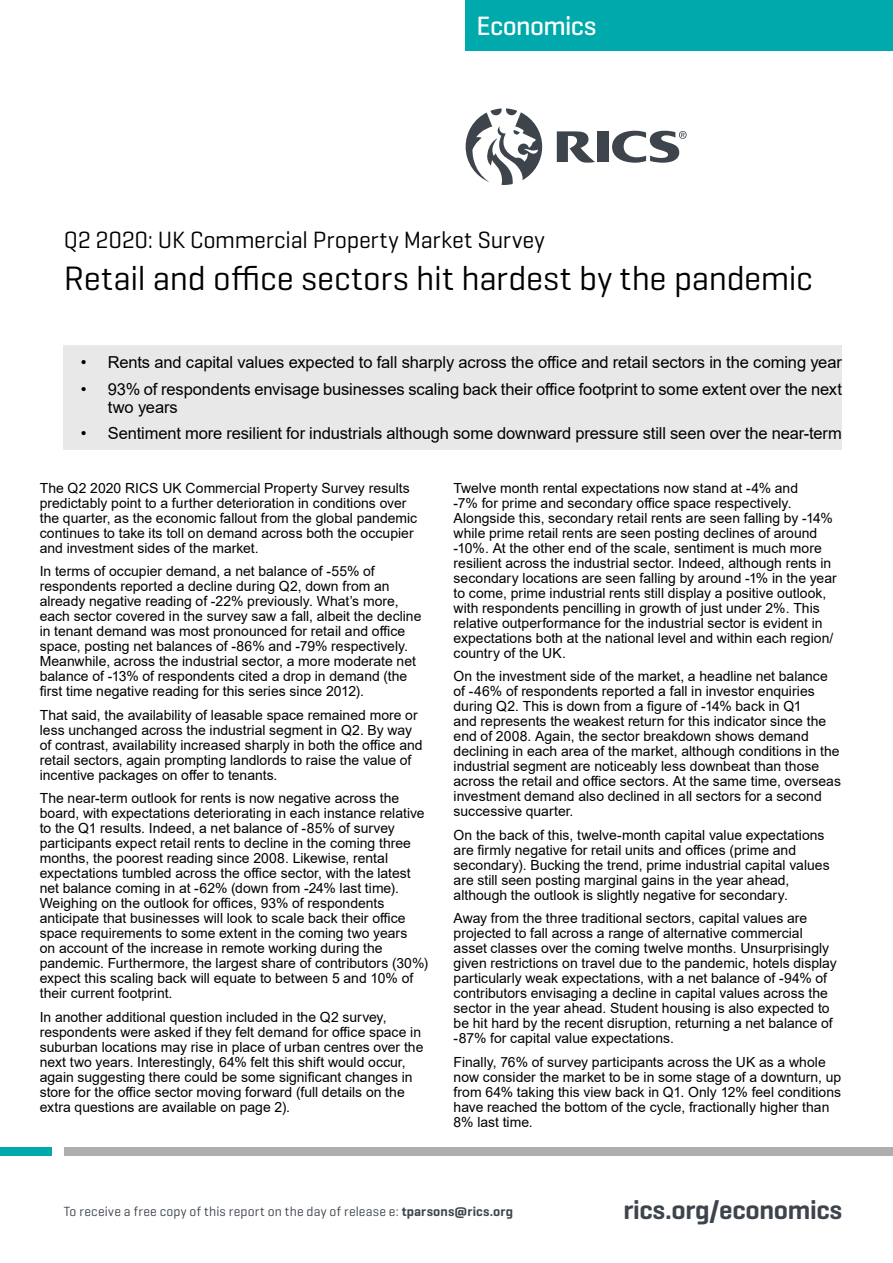
<style>
.page{position:relative;width:893px;height:1263px;background:#fff}
.page>*{position:absolute;margin:0;border:0;box-sizing:border-box;transform-origin:0 0}
.t1{font:34.5px "Geogrotesque";letter-spacing:-.005em;color:#000}
.t2{font:600 27px "Geogrotesque";letter-spacing:-.01em;color:#3d444c}
.t3{font:500 27px "Geogrotesque";letter-spacing:-.025em;color:#fff}
.t4{font:24px "Geogrotesque";letter-spacing:-.005em;color:#000}
.t5{font:16.5px/18px "Arial";letter-spacing:-.005em;color:#000}
.t6{font:13.95px/15px "Arial";color:#000}
.t7{font:13.5px "Geogrotesque";letter-spacing:.02em;color:#3d444c}
.s1{font-weight:600}
</style>
<div class="page">
<div style="left:466px;top:0;width:427px;height:51px;background:#00a9ab"></div>
<div style="left:0;top:1147px;width:51px;height:8px;background:#00a9ab"></div>
<div style="left:64px;top:1147px;width:829px;height:8px;background:#aeaeae"></div>
<svg style="left:466px;top:108px;width:76px;height:77px"></svg>
<svg style="left:612px;top:131px;width:75px;height:32px"></svg>
<svg style="left:557px;top:131px;width:38px;height:32px"></svg>
<div style="left:597px;top:131px;width:12px;height:31px;background:#3d444c"></div>
<div style="left:64px;top:345px;width:778px;height:105px;background:#e8e8e8"></div>
<h2 class="t3" style="left:476px;top:9px;width:121px">Economics</h2>
<h3 class="t4" style="left:64px;top:224px;width:482px">Q2 2020: UK Commercial Property Market Survey</h3>
<h1 class="t1" style="left:64px;top:257px;width:750px">Retail and office sectors hit hardest by the pandemic</h1>
<p class="t5" style="left:81px;top:353px;width:763px">• Rents and capital values expected to fall sharply across the office and retail sectors in the coming year</p>
<p class="t5" style="left:108px;top:380px;width:736px;text-indent:-27px">• 93% of respondents envisage businesses scaling back their office footprint to some extent over the next two years</p>
<p class="t5" style="left:81px;top:424px;width:763px">• Sentiment more resilient for industrials although some downward pressure still seen over the near-term</p>
<p class="t6" style="left:40px;top:480px;width:379px">The Q2 2020 RICS UK Commercial Property Survey results predictably point to a further deterioration in conditions over the quarter, as the economic fallout from the global pandemic continues to take its toll on demand across both the occupier and investment sides of the market.</p>
<p class="t6" style="left:40px;top:564px;width:383px">In terms of occupier demand, a net balance of -55% of respondents reported a decline during Q2, down from an already negative reading of -22% previously. What’s more, each sector covered in the survey saw a fall, albeit the decline in tenant demand was most pronounced for retail and office space, posting net balances of -86% and -79% respectively.<br>Meanwhile, across the industrial sector, a more moderate net balance of -13% of respondents cited a drop in demand (the first time negative reading for this series since 2012).</p>
<p class="t6" style="left:40px;top:707px;width:384px">That said, the availability of leasable space remained more or less unchanged across the industrial segment in Q2. By way of contrast, availability increased sharply in both the office and retail sectors, again prompting landlords to raise the value of incentive packages on offer to tenants.</p>
<p class="t6" style="left:40px;top:791px;width:390px">The near-term outlook for rents is now negative across the board, with expectations deteriorating in each instance relative to the Q1 results. Indeed, a net balance of -85% of survey participants expect retail rents to decline in the coming three months, the poorest reading since 2008. Likewise, rental expectations tumbled across the office sector, with the latest net balance coming in at -62% (down from -24% last time).<br>Weighing on the outlook for offices, 93% of respondents anticipate that businesses will look to scale back their office space requirements to some extent in the coming two years<br>on account of the increase in remote working during the pandemic. Furthermore, the largest share of contributors (30%) expect this scaling back will equate to between 5 and 10% of their current footprint.</p>
<p class="t6" style="left:40px;top:1009px;width:385px">In another additional question included in the Q2 survey, respondents were asked if they felt demand for office space in suburban locations may rise in place of urban centres over the next two years. Interestingly, 64% felt this shift would occur, again suggesting there could be some significant changes in store for the office sector moving forward (full details on the extra questions are available on page 2).</p>
<p class="t6" style="left:454px;top:480px;width:385px">Twelve month rental expectations now stand at -4% and<br>-7% for prime and secondary office space respectively.<br>Alongside this, secondary retail rents are seen falling by -14% while prime retail rents are seen posting declines of around -10%. At the other end of the scale, sentiment is much more resilient across the industrial sector. Indeed, although rents in secondary locations are seen falling by around -1% in the year to come, prime industrial rents still display a positive outlook, with respondents pencilling in growth of just under 2%. This relative outperformance for the industrial sector is evident in expectations both at the national level and within each region/ country of the UK.</p>
<p class="t6" style="left:454px;top:669px;width:389px">On the investment side of the market, a headline net balance of -46% of respondents reported a fall in investor enquiries during Q2. This is down from a figure of -14% back in Q1<br>and represents the weakest return for this indicator since the end of 2008. Again, the sector breakdown shows demand declining in each area of the market, although conditions in the industrial segment are noticeably less downbeat than those across the retail and office sectors. At the same time, overseas investment demand also declined in all sectors for a second successive quarter.</p>
<p class="t6" style="left:454px;top:827px;width:377px">On the back of this, twelve-month capital value expectations are firmly negative for retail units and offices (prime and secondary). Bucking the trend, prime industrial capital values are still seen posting marginal gains in the year ahead, although the outlook is slightly negative for secondary.</p>
<p class="t6" style="left:454px;top:911px;width:385px">Away from the three traditional sectors, capital values are projected to fall across a range of alternative commercial asset classes over the coming twelve months. Unsurprisingly given restrictions on travel due to the pandemic, hotels display particularly weak expectations, with a net balance of -94% of contributors envisaging a decline in capital values across the sector in the year ahead. Student housing is also expected to be hit hard by the recent disruption, returning a net balance of -87% for capital value expectations.</p>
<p class="t6" style="left:454px;top:1054px;width:389px">Finally, 76% of survey participants across the UK as a whole now consider the market to be in some stage of a downturn, up from 64% taking this view back in Q1. Only 12% feel conditions have reached the bottom of the cycle, fractionally higher than 8% last time.</p>
<p class="t7" style="left:64px;top:1203px;width:451px">To receive a free copy of this report on the day of release e: <span class="s1">tparsons@rics.org</span></p>
<h2 class="t2" style="left:623px;top:1193px;width:220px">rics.org/economics</h2>
</div>
